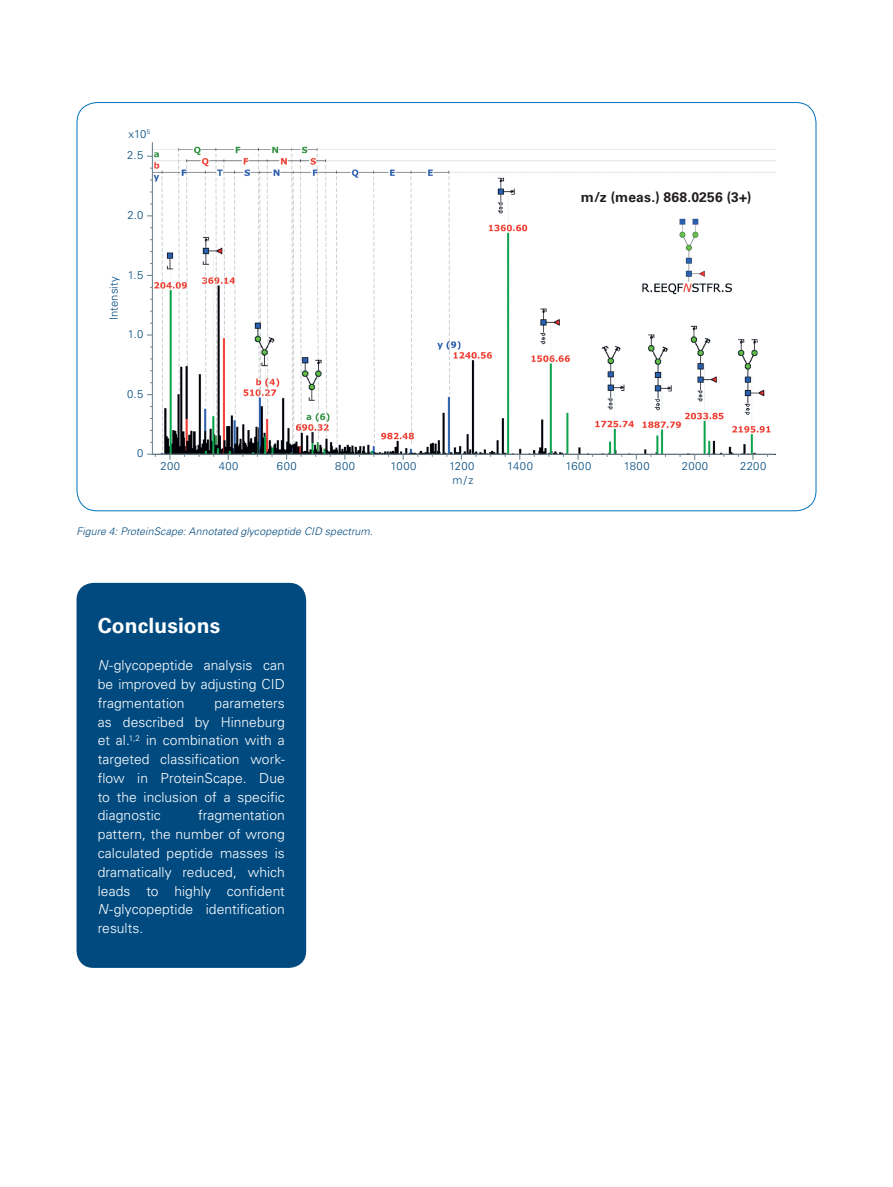
<style>
.page{position:relative;width:893px;height:1187px;background:#fff}
.page>*{position:absolute;margin:0;border:0;box-sizing:border-box;transform-origin:0 0}
.t1{font:700 21px "Univers LT Std";letter-spacing:.005em;color:#fff}
.t2{font:300 13.8px/18.8px "Univers LT Std";letter-spacing:.005em;color:#fff;text-align:justify}
.t3{font:700 13.8px "Univers LT Std";letter-spacing:.02em;color:#231f20}
.t4{font:300 11.25px "Univers LT Std";letter-spacing:.04em;color:#004a7f}
.t5{font:300 11.25px "Univers LT Std";letter-spacing:.01em;color:#004a7f}
.t6{font:italic 300 10.5px "Univers LT Std";letter-spacing:.015em;color:#004a7f}
.s1{font-style:italic}
</style>
<div class="page">
<div style="left:77px;top:583px;width:229px;height:384px;background:#004a7f;border-radius:17px"></div>
<svg style="left:151px;top:142px;width:625px;height:313px"></svg>
<svg style="left:147px;top:453px;width:9px;height:4px"></svg>
<p class="t4" style="left:128px;top:127px;width:23px">x10<sup>5</sup></p>
<p class="t4" style="left:127px;top:149px;width:17px">2.5</p>
<p class="t4" style="left:127px;top:208px;width:17px">2.0</p>
<p class="t3" style="left:581px;top:188px;width:172px">m/z (meas.) 868.0256 (3+)</p>
<p class="t5" style="left:107px;top:320px;width:46px;rotate:-90deg">Intensity</p>
<p class="t4" style="left:128px;top:268px;width:17px">1.5</p>
<p class="t4" style="left:128px;top:327px;width:17px">1.0</p>
<p class="t4" style="left:127px;top:387px;width:18px">0.5</p>
<p class="t4" style="left:137px;top:446px;width:8px">0</p>
<p class="t4" style="left:161px;top:459px;width:21px">200</p>
<p class="t4" style="left:219px;top:459px;width:21px">400</p>
<p class="t4" style="left:277px;top:459px;width:21px">600</p>
<p class="t4" style="left:335px;top:459px;width:21px">800</p>
<p class="t4" style="left:391px;top:459px;width:27px">1000</p>
<p class="t4" style="left:449px;top:459px;width:27px">1200</p>
<p class="t4" style="left:507px;top:459px;width:27px">1400</p>
<p class="t4" style="left:565px;top:459px;width:27px">1600</p>
<p class="t4" style="left:624px;top:459px;width:27px">1800</p>
<p class="t4" style="left:682px;top:459px;width:28px">2000</p>
<p class="t4" style="left:740px;top:459px;width:28px">2200</p>
<p class="t4" style="left:452px;top:473px;width:22px">m/z</p>
<p class="t6" style="left:77px;top:525px;width:298px">Figure 4: ProteinScape: Annotated glycopeptide CID spectrum.</p>
<h1 class="t1" style="left:98px;top:613px;width:124px">Conclusions</h1>
<p class="t2" style="left:98px;top:656px;width:189px"><span class="s1">N</span>-glycopeptide analysis can be improved by adjusting CID fragmentation</p>
<p class="t2" style="left:98px;top:693px;width:189px;text-indent:117px">parameters as described by Hinneburg et al.<sup>1,2</sup> in combination with a targeted classification work&shy;flow in ProteinScape. Due to the inclusion of a specific diagnostic</p>
<p class="t2" style="left:98px;top:806px;width:189px;text-indent:100px">fragmentation pattern, the number of wrong calculated peptide masses is dramatically reduced, which leads to highly confident <span class="s1">N</span>-glycopeptide identification results.</p>
</div>
